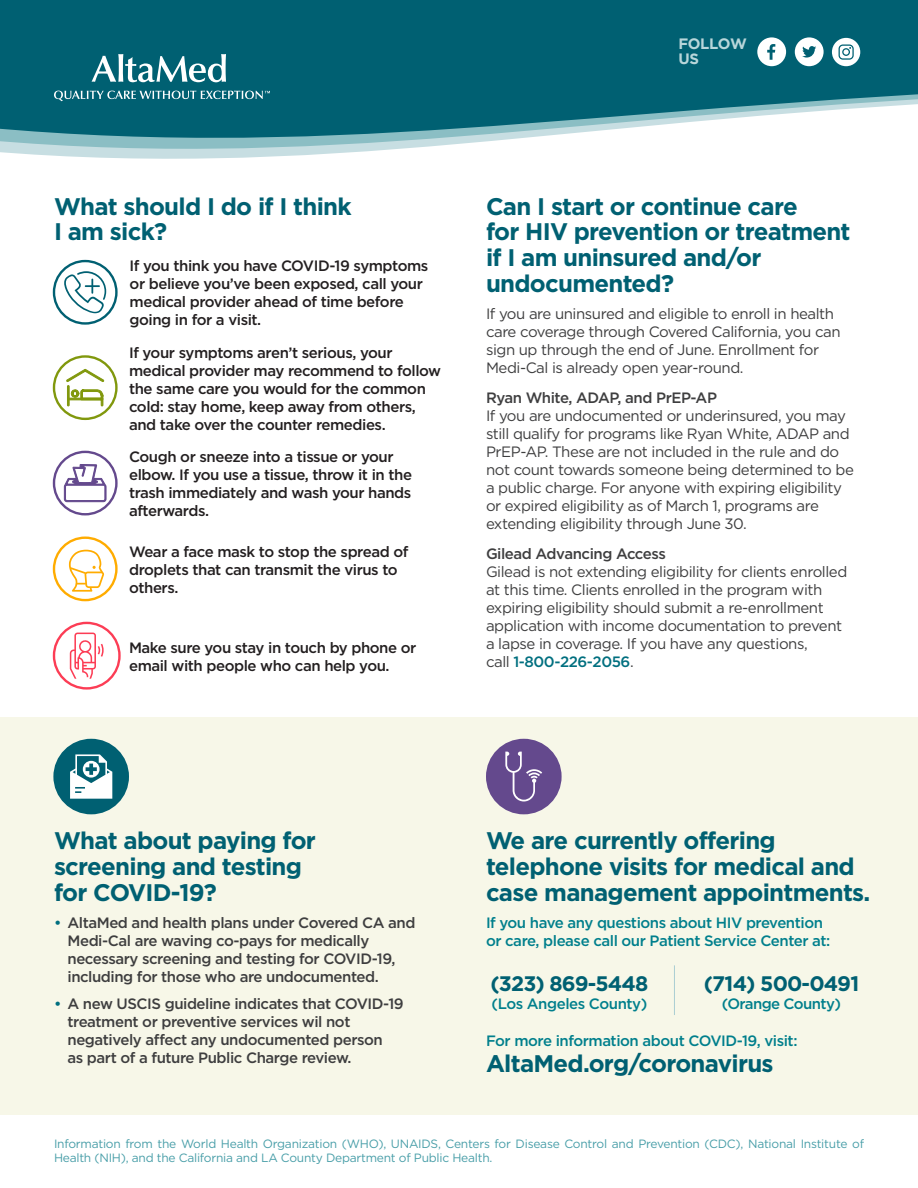
<style>
.page{position:relative;width:918px;height:1188px;background:#fff}
.page>*{position:absolute;margin:0;border:0;box-sizing:border-box;transform-origin:0 0}
.t1{font:700 24px/25.8px "Gotham";letter-spacing:-.03em;color:#006072}
.t2{font:700 21px "Gotham";letter-spacing:-.04em;color:#006072}
.t3{font:15px/18px "Gotham";letter-spacing:-.03em;color:#3e3e3f}
.t4{font:500 15px/18px "Gotham";letter-spacing:-.03em;color:#231f20}
.t5{font:500 15px/18px "Gotham";letter-spacing:-.03em;color:#3e3e3f}
.t6{font:500 15px/18px "Gotham";letter-spacing:-.03em;color:#007f8c}
.t7{font:700 15px/15px "Gotham";letter-spacing:-.03em;color:#b8d6da}
.t8{font:12px/13.5px "Gotham";letter-spacing:-.02em;color:#489ea8}
.s1{font-weight:500}
.s2{font-weight:500;color:#006f7f}
.s3{color:#006f7f}
</style>
<div class="page">
<div style="left:0;top:717px;width:918px;height:398px;background:#f7f7e8"></div>
<svg style="left:0;top:0;width:918px;height:159px;background:#34818f"></svg>
<svg style="left:757px;top:37px;width:29px;height:29px"></svg>
<svg style="left:795px;top:37px;width:29px;height:29px"></svg>
<svg style="left:832px;top:38px;width:28px;height:28px"></svg>
<svg style="left:92px;top:54px;width:134px;height:28px"></svg>
<svg style="left:54px;top:91px;width:216px;height:10px;background:#3f8795"></svg>
<div style="left:487px;top:740px;width:73px;height:73px;background:#64498d;border-radius:50%"></div>
<div style="left:486px;top:739px;width:76px;height:75px;border:3px solid #64498d;border-radius:50%"></div>
<svg style="left:505px;top:752px;width:37px;height:50px"></svg>
<hr style="left:674px;top:965px;width:1px;height:50px;background:#aaced3">
<svg style="left:54px;top:261px;width:62px;height:62px"></svg>
<div style="left:53px;top:260px;width:65px;height:65px;border:2px solid #006072;border-radius:50%"></div>
<svg style="left:64px;top:271px;width:42px;height:42px"></svg>
<svg style="left:54px;top:356px;width:62px;height:63px"></svg>
<div style="left:53px;top:355px;width:65px;height:65px;border:2px solid #81980d;border-radius:50%"></div>
<svg style="left:66px;top:368px;width:39px;height:39px"></svg>
<svg style="left:54px;top:452px;width:62px;height:62px"></svg>
<div style="left:53px;top:451px;width:65px;height:64px;border:2px solid #64498d;border-radius:50%"></div>
<svg style="left:64px;top:464px;width:42px;height:38px"></svg>
<div style="left:53px;top:537px;width:65px;height:64px;border:2px solid #ffac00;border-radius:50%"></div>
<svg style="left:69px;top:550px;width:35px;height:42px"></svg>
<div style="left:53px;top:622px;width:68px;height:68px;border:2px solid #fc3d55;border-radius:50%"></div>
<svg style="left:70px;top:633px;width:34px;height:46px"></svg>
<div style="left:55px;top:740px;width:73px;height:73px;background:#006072;border-radius:50%"></div>
<div style="left:53px;top:739px;width:76px;height:75px;border:3px solid #006072;border-radius:50%"></div>
<svg style="left:70px;top:754px;width:42px;height:45px"></svg>
<p class="t7" style="left:679px;top:36px;width:70px">FOLLOW<br>US</p>
<p class="t1" style="left:54px;top:193px;width:299px">What should I do if I think<br>I am sick?</p>
<p class="t4" style="left:130px;top:257px;width:300px">If you think you have COVID-19 symptoms or believe you’ve been exposed, call your medical provider ahead of time before going in for a visit.</p>
<p class="t4" style="left:129px;top:343px;width:314px">If your symptoms aren’t serious, your medical provider may recommend to follow the same care you would for the common cold: stay home, keep away from others, and take over the counter remedies.</p>
<p class="t4" style="left:129px;top:448px;width:285px">Cough or sneeze into a tissue or your elbow. If you use a tissue, throw it in the trash immediately and wash your hands afterwards.</p>
<p class="t4" style="left:129px;top:542px;width:281px">Wear a face mask to stop the spread of droplets that can transmit the virus to others.</p>
<p class="t4" style="left:129px;top:638px;width:289px">Make sure you stay in touch by phone or email with people who can help you.</p>
<p class="t1" style="left:486px;top:193px;width:366px">Can I start or continue care<br>for HIV prevention or treatment if I am uninsured and/or undocumented?</p>
<p class="t3" style="left:486px;top:304px;width:356px">If you are uninsured and eligible to enroll in health care coverage through Covered California, you can sign up through the end of June. Enrollment for Medi-Cal is already open year-round.</p>
<p class="t3" style="left:486px;top:388px;width:369px"><span class="s1">Ryan White, ADAP, and PrEP-AP<br></span>If you are undocumented or underinsured, you may still qualify for programs like Ryan White, ADAP and PrEP-AP. These are not included in the rule and do not count towards someone being determined to be a public charge. For anyone with expiring eligibility or expired eligibility as of March 1, programs are</p>
<p class="t3" style="left:486px;top:514px;width:262px">extending eligibility through June 30.</p>
<p class="t3" style="left:486px;top:544px;width:363px"><span class="s1">Gilead Advancing Access<br></span>Gilead is not extending eligibility for clients enrolled at this time. Clients enrolled in the program with expiring eligibility should submit a re-enrollment application with income documentation to prevent a lapse in coverage. If you have any questions,<br>call <span class="s2">1-800-226-2056</span>.</p>
<p class="t1" style="left:54px;top:827px;width:264px">What about paying for screening and testing for COVID-19?</p>
<p class="t5" style="left:68px;top:914px;width:349px;text-indent:-14px"><span class="s3">•</span> AltaMed and health plans under Covered CA and Medi-Cal are waving co-pays for medically necessary screening and testing for COVID-19, including for those who are undocumented.</p>
<p class="t5" style="left:68px;top:995px;width:338px;text-indent:-14px"><span class="s3">•</span> A new USCIS guideline indicates that COVID-19 treatment or preventive services wil not negatively affect any undocumented person<br>as part of a future Public Charge review.</p>
<p class="t1" style="left:486px;top:827px;width:386px">We are currently offering telephone visits for medical and case management appointments.</p>
<p class="t6" style="left:486px;top:914px;width:346px">If you have any questions about HIV prevention or care, please call our Patient Service Center at:</p>
<p class="t2" style="left:490px;top:971px;width:160px">(323) 869-5448</p>
<p class="t6" style="left:492px;top:995px;width:157px">(Los Angeles County)</p>
<p class="t2" style="left:704px;top:971px;width:157px">(714) 500-0491</p>
<p class="t6" style="left:722px;top:995px;width:121px">(Orange County)</p>
<p class="t6" style="left:486px;top:1032px;width:313px">For more information about COVID-19, visit:</p>
<p class="t1" style="left:486px;top:1050px;width:289px">AltaMed.org/coronavirus</p>
<p class="t8" style="left:54px;top:1137px;width:812px">Information from the World Health Organization (WHO), UNAIDS, Centers for Disease Control and Prevention (CDC), National Institute of<br>Health (NIH), and the California and LA County Department of Public Health.</p>
</div>
